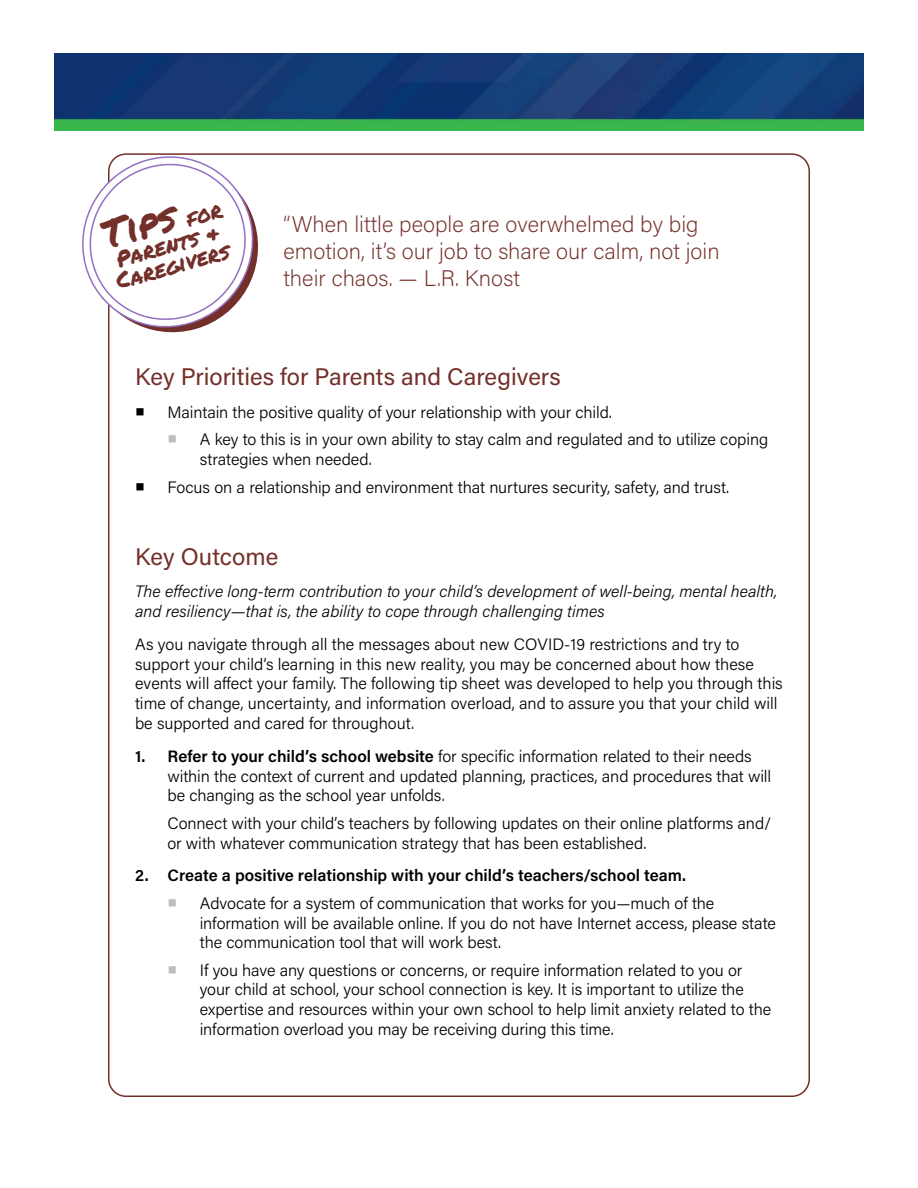
<style>
.page{position:relative;width:918px;height:1188px;background:#fff}
.page>*{position:absolute;margin:0;border:0;box-sizing:border-box;transform-origin:0 0}
.Head_tips{font:39px "Permanent Marker";color:#732f29}
.Head_B{font:24px "Acumin Pro";color:#732f29}
.quote{font:200 22.5px/27px "Acumin Pro";color:#732f29}
.Head_tips-2{font:22.5px/21px "Permanent Marker";color:#732f29}
.Paragraph__12{font:300 16.5px/19.8px "Acumin Pro";letter-spacing:-.005em;color:#000}
.Bullet_A___07{font:300 16.5px/19.8px "Acumin Pro";letter-spacing:-.005em;color:#000}
.Paragraph__12-2{font:italic 300 16.5px/19.8px "Acumin Pro";color:#000}
.Bullet_A___12{font:300 16.5px/19.8px "Acumin Pro";letter-spacing:-.005em;color:#000}
.Bullet_A___07-2{font:600 16.5px "Acumin Pro";color:#000}
.s1{font-size:22.5px}
.s2{font-family:"Arial Unicode MS";font-weight:400}
.s3{font-family:"Arial Unicode MS";font-weight:400;color:#bcbec0}
.s4{font-weight:600}
</style>
<div class="page">
<img style="left:54px;top:54px;width:810px;height:77px">
<svg style="left:82px;top:153px;width:186px;height:189px"></svg>
<h1 class="Head_tips" style="left:95px;top:208px;width:123px;rotate:-16deg">Tips <span class="s1">for</span></h1>
<h1 class="Head_tips-2" style="left:108px;top:251px;width:118px;rotate:-16deg">Parents &amp;<br>Caregivers</h1>
<p class="quote" style="left:284px;top:210px;width:438px">“When little people are overwhelmed by big emotion, it’s our job to share our calm, not join their chaos. — L.R. Knost</p>
<h2 class="Head_B" style="left:135px;top:360px;width:427px">Key Priorities for Parents and Caregivers</h2>
<p class="Paragraph__12" style="left:135px;top:402px;width:479px"><span class="s2">■</span> Maintain the positive quality of your relationship with your child.</p>
<p class="Paragraph__12" style="left:200px;top:429px;width:570px;text-indent:-32px"><span class="s3">■</span> A key to this is in your own ability to stay calm and regulated and to utilize coping strategies when needed.</p>
<p class="Paragraph__12" style="left:135px;top:476px;width:596px"><span class="s2">■</span> Focus on a relationship and environment that nurtures security, safety, and trust.</p>
<h2 class="Head_B" style="left:135px;top:540px;width:145px">Key Outcome</h2>
<p class="Paragraph__12-2" style="left:135px;top:581px;width:644px">The effective long-term contribution to your child’s development of well-being, mental health, and resiliency—that is, the ability to cope through challenging times</p>
<p class="Paragraph__12" style="left:135px;top:634px;width:649px">As you navigate through all the messages about new COVID-19 restrictions and try to support your child’s learning in this new reality, you may be concerned about how these events will affect your family. The following tip sheet was developed to help you through this time of change, uncertainty, and information overload, and to assure you that your child will be supported and cared for throughout.</p>
<p class="Bullet_A___07" style="left:167px;top:746px;width:605px;text-indent:-32px"><span class="s4">1. Refer to your child’s school website</span> for specific information related to their needs within the context of current and updated planning, practices, and procedures that will be changing as the school year unfolds.</p>
<p class="Bullet_A___12" style="left:167px;top:812px;width:605px">Connect with your child’s teachers by following updates on their online platforms and/ or with whatever communication strategy that has been established.</p>
<p class="Bullet_A___07-2" style="left:135px;top:864px;width:553px">2. Create a positive relationship with your child’s teachers/school team.</p>
<p class="Paragraph__12" style="left:200px;top:892px;width:578px;text-indent:-32px"><span class="s3">■</span> Advocate for a system of communication that works for you—much of the information will be available online. If you do not have Internet access, please state the communication tool that will work best.</p>
<p class="Paragraph__12" style="left:200px;top:959px;width:573px;text-indent:-32px"><span class="s3">■</span> If you have any questions or concerns, or require information related to you or your child at school, your school connection is key. It is important to utilize the expertise and resources within your own school to help limit anxiety related to the information overload you may be receiving during this time.</p>
</div>
